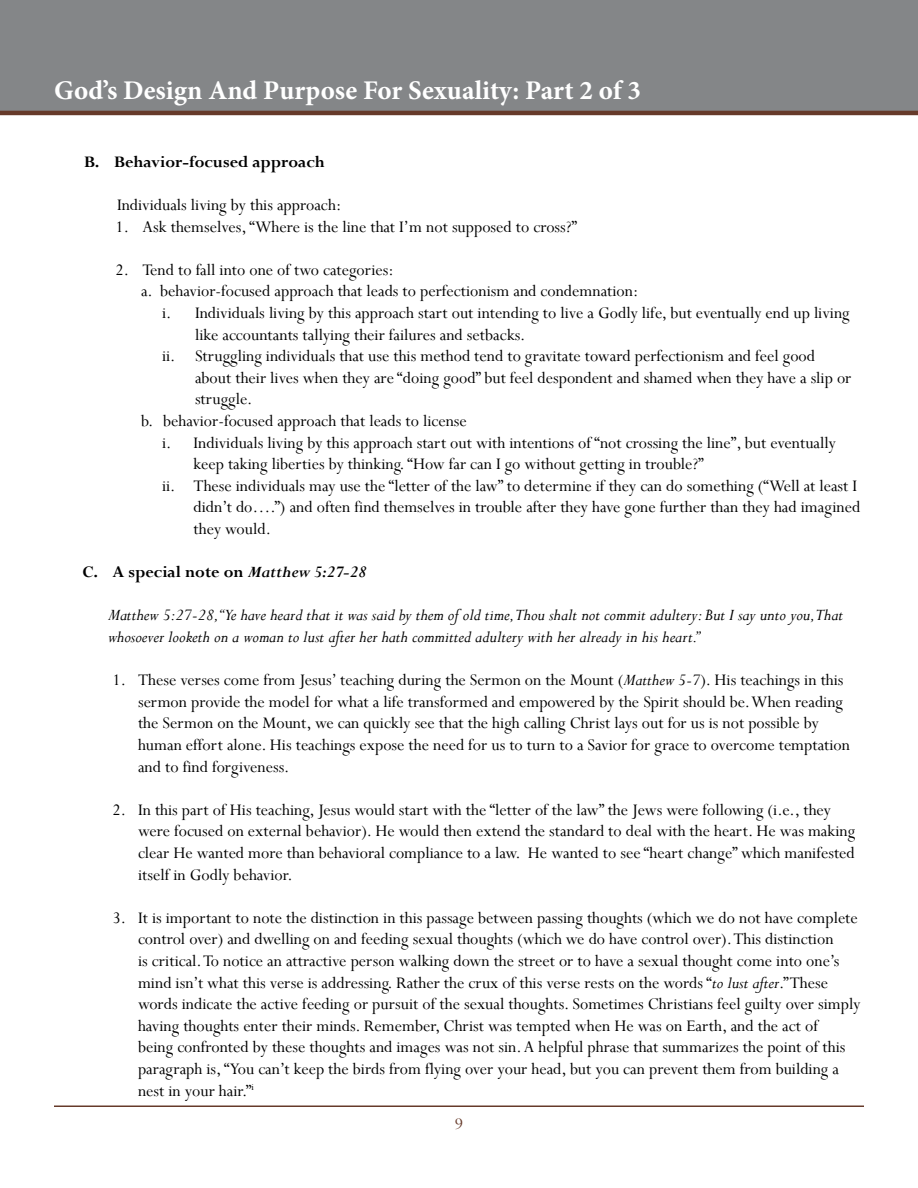
<style>
.page{position:relative;width:918px;height:1188px;background:#fff}
.page>*{position:absolute;margin:0;border:0;box-sizing:border-box;transform-origin:0 0}
.t1{font:700 27px "Minion Pro";color:#fff}
.t2{font:18px/21.6px "Perpetua";color:#000}
.t3{font:italic 18px/21.6px "Perpetua";color:#000}
.t4{font:700 18px "Perpetua";color:#000}
.t5{font:18px "Perpetua";color:#663a2a}
.s1{font-style:italic}
</style>
<div class="page">
<div style="left:0;top:0;width:918px;height:113px;background:#848688"></div>
<hr style="left:54px;top:1106px;width:810px;height:1px;background:#663a2a">
<hr style="left:0;top:111px;width:918px;height:4px;background:#663a2a">
<h1 class="t1" style="left:54px;top:71px;width:589px">God’s Design And Purpose For Sexuality: Part 2 of 3</h1>
<p class="t4" style="left:84px;top:150px;width:242px">B. Behavior-focused approach</p>
<p class="t2" style="left:117px;top:194px;width:226px">Individuals living by this approach:</p>
<p class="t2" style="left:116px;top:215px;width:463px">1. Ask themselves, “Where is the line that I’m not supposed to cross?”</p>
<p class="t2" style="left:116px;top:258px;width:280px">2. Tend to fall into one of two categories:</p>
<p class="t2" style="left:141px;top:280px;width:499px">a. behavior-focused approach that leads to perfectionism and condemnation:</p>
<p class="t2" style="left:162px;top:302px;width:689px">i. Individuals living by this approach start out intending to live a Godly life, but eventually end up living</p>
<p class="t2" style="left:195px;top:323px;width:332px">like accountants tallying their failures and setbacks.</p>
<p class="t2" style="left:162px;top:345px;width:655px">ii. Struggling individuals that use this method tend to gravitate toward perfectionism and feel good</p>
<p class="t2" style="left:195px;top:366px;width:658px">about their lives when they are “doing good” but feel despondent and shamed when they have a slip or</p>
<p class="t2" style="left:195px;top:388px;width:59px">struggle.</p>
<p class="t2" style="left:141px;top:410px;width:327px">b. behavior-focused approach that leads to license</p>
<p class="t2" style="left:162px;top:431px;width:675px">i. Individuals living by this approach start out with intentions of “not crossing the line”, but eventually</p>
<p class="t2" style="left:194px;top:453px;width:512px">keep taking liberties by thinking. “How far can I go without getting in trouble?”</p>
<p class="t2" style="left:162px;top:474px;width:697px">ii. These individuals may use the “letter of the law” to determine if they can do something (“Well at least I</p>
<p class="t2" style="left:194px;top:496px;width:668px">didn’t do….”) and often find themselves in trouble after they have gone further than they had imagined</p>
<p class="t2" style="left:194px;top:518px;width:79px">they would.</p>
<p class="t4" style="left:83px;top:561px;width:285px">C. A special note on <span class="s1">Matthew 5:27-28</span></p>
<p class="t3" style="left:108px;top:604px;width:737px">Matthew 5:27-28,“Ye have heard that it was said by them of old time,Thou shalt not commit adultery: But I say unto you,That whosoever looketh on a woman to lust after her hath committed adultery with her already in his heart.”</p>
<p class="t2" style="left:138px;top:669px;width:713px;text-indent:-26px">1. These verses come from Jesus’ teaching during the Sermon on the Mount (<span class="s1">Matthew 5-7</span>). His teachings in this sermon provide the model for what a life transformed and empowered by the Spirit should be. When reading the Sermon on the Mount, we can quickly see that the high calling Christ lays out for us is not possible by human effort alone. His teachings expose the need for us to turn to a Savior for grace to overcome temptation and to find forgiveness.</p>
<p class="t2" style="left:138px;top:798px;width:719px;text-indent:-26px">2. In this part of His teaching, Jesus would start with the “letter of the law” the Jews were following (i.e., they were focused on external behavior). He would then extend the standard to deal with the heart. He was making clear He wanted more than behavioral compliance to a law. He wanted to see “heart change” which manifested itself in Godly behavior.</p>
<p class="t2" style="left:138px;top:906px;width:724px;text-indent:-26px">3. It is important to note the distinction in this passage between passing thoughts (which we do not have complete control over) and dwelling on and feeding sexual thoughts (which we do have control over). This distinction<br>is critical. To notice an attractive person walking down the street or to have a sexual thought come into one’s mind isn’t what this verse is addressing. Rather the crux of this verse rests on the words “<span class="s1">to lust after</span>.” These words indicate the active feeding or pursuit of the sexual thoughts. Sometimes Christians feel guilty over simply having thoughts enter their minds. Remember, Christ was tempted when He was on Earth, and the act of<br>being confronted by these thoughts and images was not sin. A helpful phrase that summarizes the point of this paragraph is, “You can’t keep the birds from flying over your head, but you can prevent them from building a nest in your hair.”<sup>i</sup></p>
<p class="t5" style="left:455px;top:1112px;width:10px">9</p>
</div>
